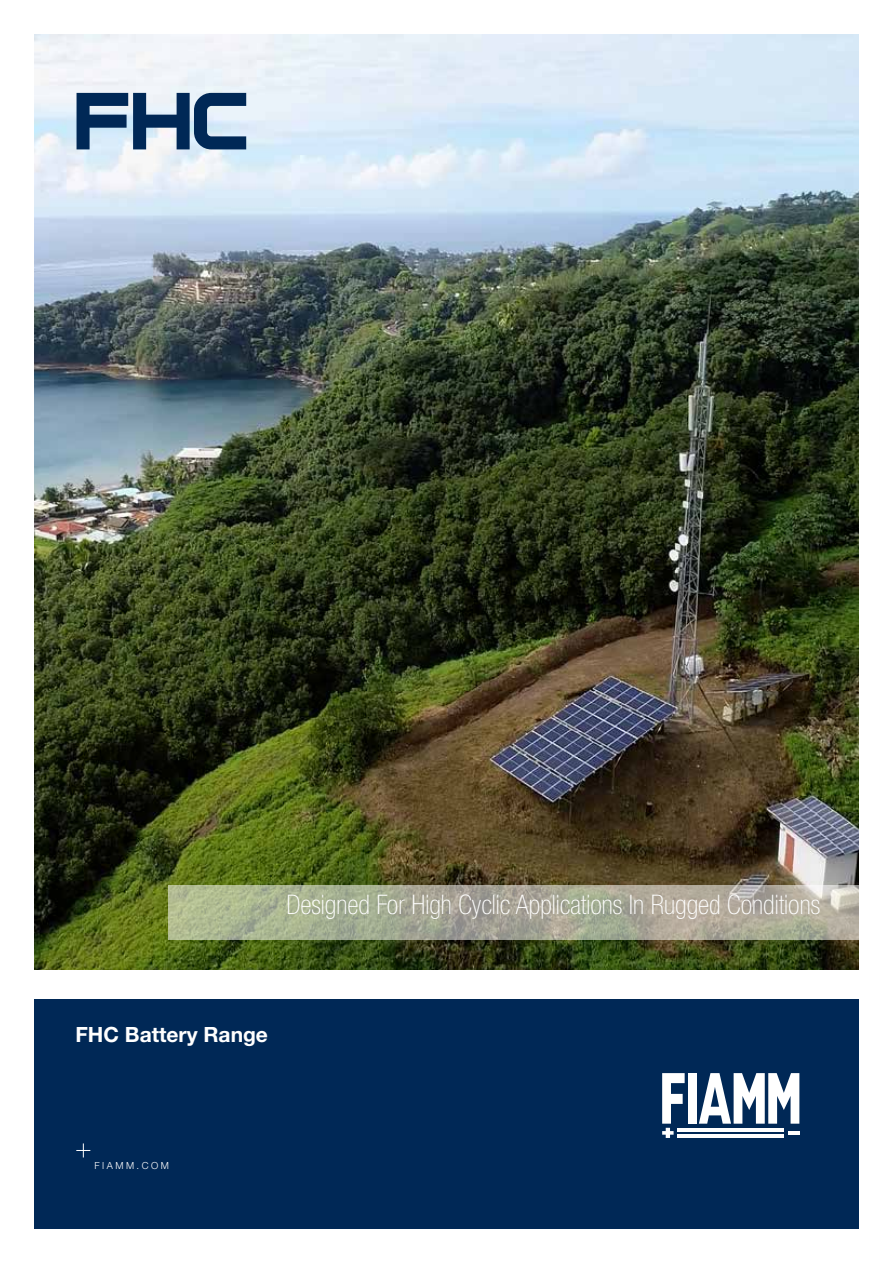
<style>
.page{position:relative;width:893px;height:1263px;background:#fff}
.page>*{position:absolute;margin:0;border:0;box-sizing:border-box;transform-origin:0 0}
.t1{font:500 87px "Steel Wolf";color:#002856}
.t2{font:100 condensed 27px "Helvetica Neue LT Std";color:#fff}
.t3{font:700 21px "Helvetica Neue LT Std";color:#fff}
.t4{font:300 9.75px "Helvetica Neue LT Std";letter-spacing:.25em;color:#fff}
</style>
<div class="page">
<div style="left:34px;top:999px;width:825px;height:230px;background:#002856"></div>
<img style="left:34px;top:34px;width:825px;height:935px">
<svg style="left:76px;top:1143px;width:14px;height:14px"></svg>
<hr style="left:788px;top:1131px;width:11px;height:4px;background:#fff">
<hr style="left:678px;top:1128px;width:106px;height:4px;background:#fff">
<hr style="left:678px;top:1134px;width:106px;height:4px;background:#fff">
<div style="left:688px;top:1073px;width:9px;height:51px;background:#fff"></div>
<svg style="left:699px;top:1073px;width:100px;height:51px"></svg>
<svg style="left:662px;top:1073px;width:23px;height:65px"></svg>
<svg style="left:169px;top:885px;width:690px;height:55px;background:#aaac96"></svg>
<h1 class="t1" style="left:77px;top:75px;width:175px">FHC</h1>
<p class="t2" style="left:286px;top:889px;width:535px">Designed For High Cyclic Applications In Rugged Conditions</p>
<p class="t3" style="left:75px;top:1021px;width:194px">FHC Battery Range</p>
<p class="t4" style="left:95px;top:1159px;width:76px">FIAMM.COM</p>
</div>
